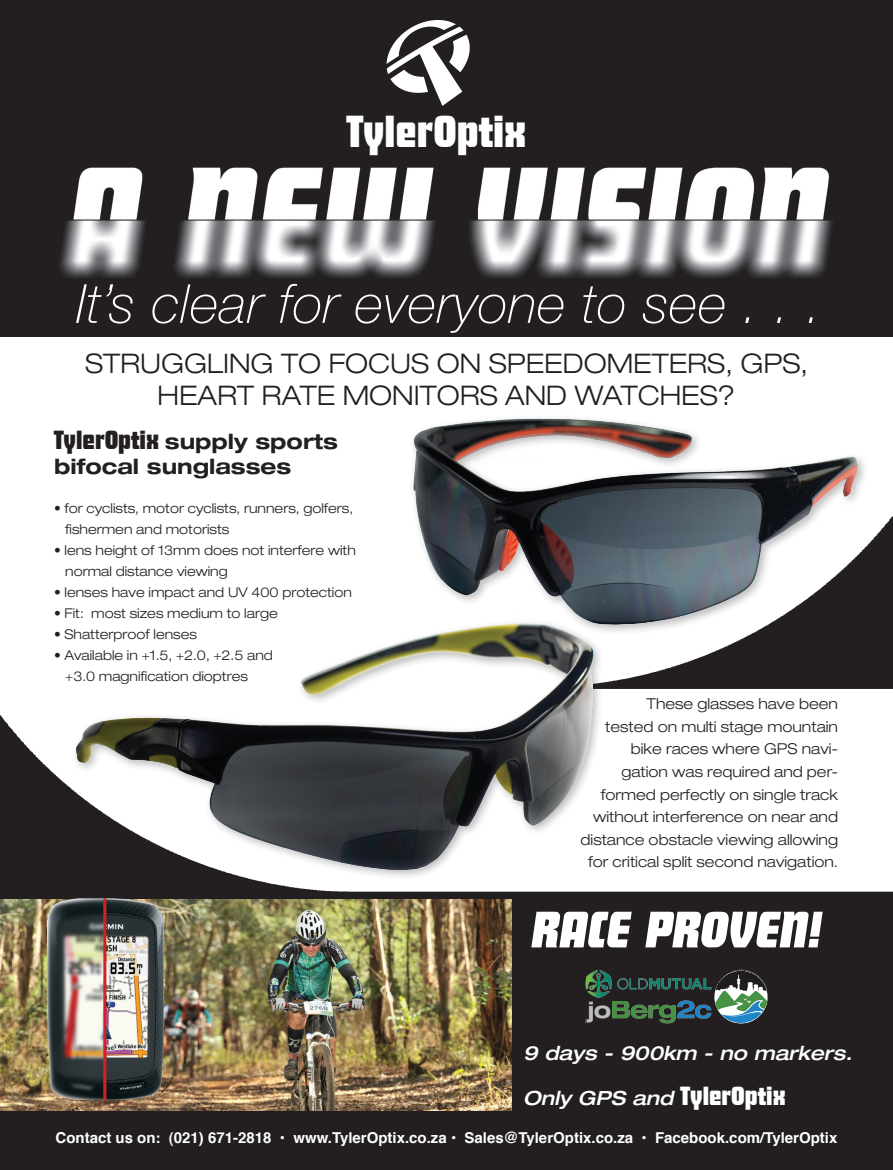
<style>
.page{position:relative;width:893px;height:1170px;background:#fff}
.page>*{position:absolute;margin:0;border:0;box-sizing:border-box;transform-origin:0 0}
.t1{font:italic 100 54px "Helvetica Neue";letter-spacing:.01em;color:#fff}
.t2{font:italic 49.5px "Dekodisplay";color:#fff;scale:1.05 1}
.t3{font:700 43.5px "Dekodisplay";color:#fff}
.t4{font:300 expanded 27px "Helvetica Neue";color:#231f20}
.t5{font:700 expanded 22.5px "Helvetica Neue";color:#bcbdc0}
.t6{font:700 expanded 21px "Helvetica Neue";color:#231f20}
.t7{font:italic 500 expanded 19.5px "Helvetica Neue";color:#fff}
.t8{font:300 expanded 15px/22.5px "Helvetica Neue";color:#231f20;text-align:right}
.t9{font:700 15px "Helvetica";color:#fff}
.t10{font:300 expanded 13.5px "Helvetica Neue";color:#231f20}
.s1{font-family:"Dekodisplay";font-stretch:normal;font-size:25.5px}
.s2{font-family:"Dekodisplay";font-weight:700;font-style:normal;font-stretch:normal;font-size:25.5px}
</style>
<div class="page">
<div style="left:0;top:893px;width:893px;height:229px;background:#231f20"></div>
<div style="left:0;top:0;width:893px;height:336px;background:#231f20"></div>
<div style="left:0;top:1104px;width:893px;height:65px;background:#231f20"></div>
<img style="left:0;top:899px;width:512px;height:211px">
<img style="left:386px;top:20px;width:84px;height:86px">
<img style="left:413px;top:418px;width:180px;height:192px">
<img style="left:515px;top:610px;width:84px;height:221px">
<img style="left:47px;top:898px;width:118px;height:202px">
<img style="left:585px;top:969px;width:183px;height:55px">
<hr style="left:0;top:891px;width:893px;height:3px;background:#231f20">
<img style="left:0;top:558px;width:515px;height:334px">
<img style="left:593px;top:420px;width:300px;height:273px">
<img style="left:60px;top:167px;width:772px;height:111px">
<div style="left:588px;top:999px;width:24px;height:30px;background:#231f20"></div>
<img style="left:714px;top:970px;width:53px;height:53px;border-radius:26px">
<p class="t3" style="left:347px;top:107px;width:181px">TylerOptix</p>
<p class="t1" style="left:76px;top:273px;width:747px">It’s clear for everyone to see . . .</p>
<p class="t4" style="left:85px;top:347px;width:724px">STRUGGLING TO FOCUS ON SPEEDOMETERS, GPS,</p>
<p class="t4" style="left:158px;top:379px;width:579px">HEART RATE MONITORS AND WATCHES?</p>
<p class="t6" style="left:54px;top:428px;width:285px"><span class="s1">TylerOptix</span> supply sports</p>
<p class="t6" style="left:54px;top:453px;width:239px">bifocal sunglasses</p>
<p class="t10" style="left:54px;top:499px;width:301px">• for cyclists, motor cyclists, runners, golfers,</p>
<p class="t10" style="left:65px;top:520px;width:166px">fishermen and motorists</p>
<p class="t10" style="left:54px;top:541px;width:303px">• lens height of 13mm does not interfere with</p>
<p class="t10" style="left:65px;top:562px;width:164px">normal distance viewing</p>
<p class="t10" style="left:54px;top:583px;width:299px">• lenses have impact and UV 400 protection</p>
<p class="t10" style="left:54px;top:604px;width:225px">• Fit: most sizes medium to large</p>
<p class="t10" style="left:54px;top:625px;width:145px">• Shatterproof lenses</p>
<p class="t10" style="left:54px;top:646px;width:220px">• Available in +1.5, +2.0, +2.5 and</p>
<p class="t10" style="left:65px;top:667px;width:184px">+3.0 magnification dioptres</p>
<p class="t8" style="left:593px;top:692px;width:247px">These glasses have been<br>tested on multi stage mountain bike races where GPS navi&shy;gation was required and per&shy;formed perfectly on single track without interference on near and</p>
<p class="t8" style="left:581px;top:827px;width:259px;text-align:center">distance obstacle viewing allowing for critical split second navigation.</p>
<p class="t2" style="left:529px;top:901px;width:278px">RACE PROVEN!</p>
<p class="t5" style="left:588px;top:995px;width:25px">jo</p>
<p class="t7" style="left:523px;top:1040px;width:331px">9 days - 900km - no markers.</p>
<p class="t7" style="left:523px;top:1085px;width:264px">Only GPS and <span class="s2">TylerOptix</span></p>
<p class="t9" style="left:56px;top:1125px;width:783px">Contact us on: (021) 671-2818 • www.TylerOptix.co.za • Sales@TylerOptix.co.za • Facebook.com/TylerOptix</p>
</div>
